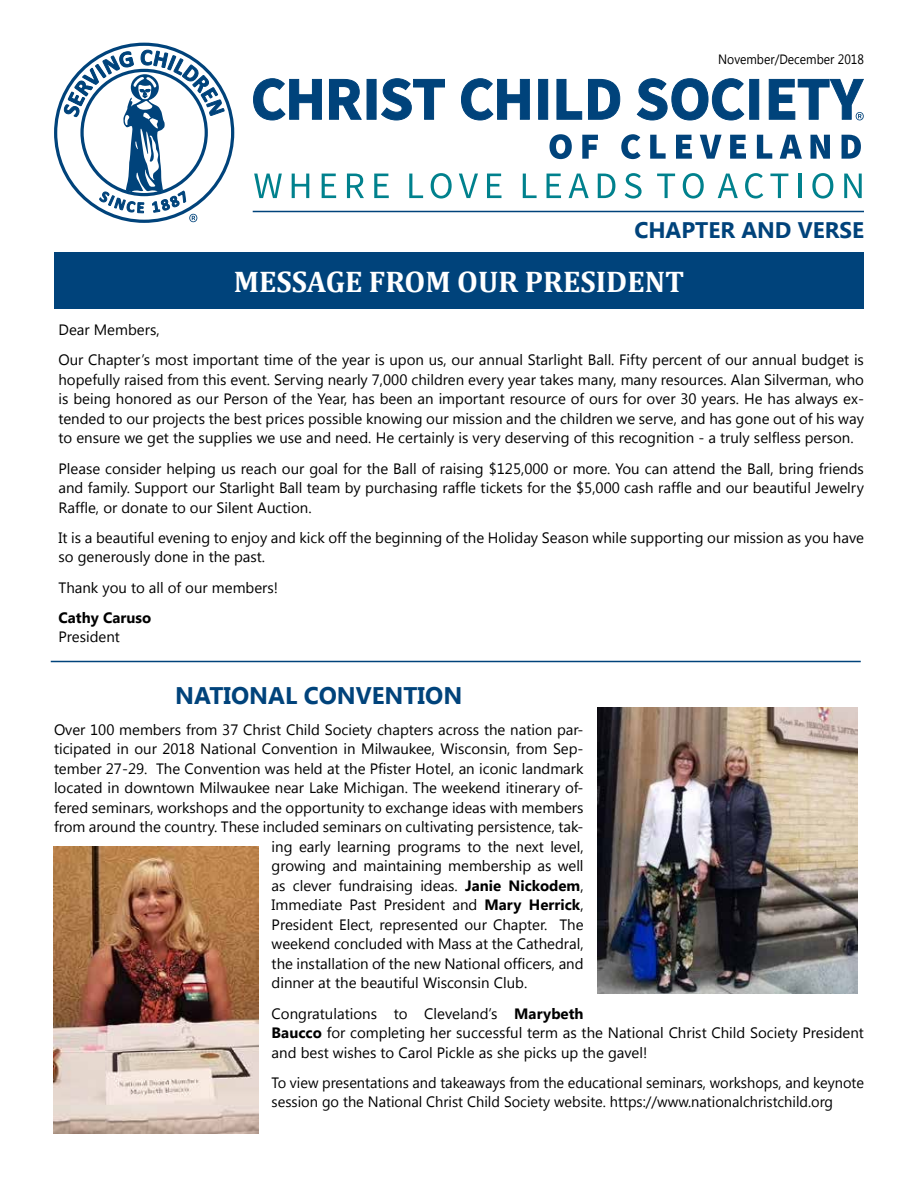
<style>
.page{position:relative;width:918px;height:1188px;background:#fff}
.page>*{position:absolute;margin:0;border:0;box-sizing:border-box;transform-origin:0 0}
.t1{font:700 30px "Cambria";color:#fff}
.t2{font:700 24px "Segoe UI";color:#00437b}
.t3{font:700 22.5px "Segoe UI";color:#00437b}
.t4{font:15px/19.5px "Segoe UI";color:#000}
.t5{font:700 15px "Segoe UI";color:#000}
.t6{font:13.5px "Segoe UI";color:#000;scale:.9 1}
.s1{font-weight:700}
</style>
<div class="page">
<svg style="left:253px;top:78px;width:69px;height:43px"></svg>
<svg style="left:329px;top:79px;width:33px;height:41px"></svg>
<div style="left:367px;top:79px;width:10px;height:41px;background:#00437b;border:1px solid #00437b"></div>
<svg style="left:381px;top:78px;width:64px;height:43px"></svg>
<svg style="left:461px;top:78px;width:69px;height:43px"></svg>
<div style="left:538px;top:79px;width:10px;height:41px;background:#00437b;border:1px solid #00437b"></div>
<svg style="left:556px;top:79px;width:65px;height:41px"></svg>
<svg style="left:636px;top:78px;width:109px;height:43px"></svg>
<div style="left:749px;top:79px;width:10px;height:41px;background:#00437b;border:1px solid #00437b"></div>
<svg style="left:254px;top:174px;width:28px;height:24px"></svg>
<svg style="left:292px;top:174px;width:17px;height:24px"></svg>
<svg style="left:322px;top:174px;width:14px;height:24px"></svg>
<svg style="left:347px;top:174px;width:17px;height:24px"></svg>
<svg style="left:374px;top:174px;width:15px;height:24px"></svg>
<svg style="left:409px;top:174px;width:14px;height:24px"></svg>
<svg style="left:431px;top:173px;width:21px;height:26px"></svg>
<svg style="left:459px;top:174px;width:19px;height:24px"></svg>
<svg style="left:487px;top:174px;width:14px;height:24px"></svg>
<svg style="left:523px;top:174px;width:14px;height:24px"></svg>
<svg style="left:547px;top:174px;width:14px;height:24px"></svg>
<svg style="left:569px;top:174px;width:20px;height:24px"></svg>
<svg style="left:598px;top:174px;width:17px;height:24px"></svg>
<svg style="left:625px;top:173px;width:17px;height:26px"></svg>
<svg style="left:657px;top:174px;width:18px;height:24px"></svg>
<svg style="left:683px;top:173px;width:21px;height:26px"></svg>
<svg style="left:718px;top:174px;width:20px;height:24px"></svg>
<svg style="left:745px;top:173px;width:18px;height:26px"></svg>
<svg style="left:770px;top:174px;width:18px;height:24px"></svg>
<hr style="left:798px;top:174px;width:4px;height:24px;background:#00818d">
<svg style="left:812px;top:173px;width:21px;height:26px"></svg>
<svg style="left:844px;top:174px;width:18px;height:24px"></svg>
<svg style="left:550px;top:134px;width:22px;height:25px"></svg>
<svg style="left:582px;top:135px;width:16px;height:24px"></svg>
<svg style="left:621px;top:134px;width:20px;height:25px"></svg>
<svg style="left:650px;top:135px;width:16px;height:24px"></svg>
<svg style="left:676px;top:135px;width:16px;height:24px"></svg>
<svg style="left:700px;top:135px;width:22px;height:24px"></svg>
<svg style="left:730px;top:135px;width:16px;height:24px"></svg>
<svg style="left:757px;top:135px;width:15px;height:24px"></svg>
<svg style="left:780px;top:135px;width:22px;height:24px"></svg>
<svg style="left:810px;top:135px;width:20px;height:24px"></svg>
<svg style="left:842px;top:135px;width:19px;height:24px"></svg>
<svg style="left:54px;top:43px;width:180px;height:180px"></svg>
<svg style="left:768px;top:79px;width:96px;height:41px"></svg>
<hr style="left:253px;top:211px;width:611px;height:1px;background:#00437b">
<div style="left:54px;top:252px;width:810px;height:57px;background:#00437b"></div>
<img style="left:597px;top:707px;width:261px;height:287px">
<img style="left:54px;top:846px;width:204px;height:288px">
<hr style="left:51px;top:661px;width:810px;height:1px;background:#00437b">
<p class="t6" style="left:718px;top:50px;width:163px">November/December 2018</p>
<h3 class="t3" style="left:634px;top:214px;width:231px">CHAPTER AND VERSE</h3>
<h1 class="t1" style="left:234px;top:260px;width:452px">MESSAGE FROM OUR PRESIDENT</h1>
<p class="t4" style="left:58px;top:314px;width:807px;line-height:30.3px">Dear Members,<br>Our Chapter’s most important time of the year is upon us, our annual Starlight Ball. Fifty percent of our annual budget is</p>
<p class="t4" style="left:58px;top:369px;width:807px;text-align:justify">hopefully raised from this event. Serving nearly 7,000 children every year takes many, many resources. Alan Silverman, who is being honored as our Person of the Year, has been an important resource of ours for over 30 years. He has always ex&shy;tended to our projects the best prices possible knowing our mission and the children we serve, and has gone out of his way to ensure we get the supplies we use and need. He certainly is very deserving of this recognition - a truly selfless person.</p>
<p class="t4" style="left:58px;top:458px;width:807px;text-align:justify">Please consider helping us reach our goal for the Ball of raising $125,000 or more. You can attend the Ball, bring friends and family. Support our Starlight Ball team by purchasing raffle tickets for the $5,000 cash raffle and our beautiful Jewelry Raffle, or donate to our Silent Auction.</p>
<p class="t4" style="left:58px;top:527px;width:807px">It is a beautiful evening to enjoy and kick off the beginning of the Holiday Season while supporting our mission as you have so generously done in the past.</p>
<p class="t4" style="left:58px;top:577px;width:221px">Thank you to all of our members!</p>
<p class="t5" style="left:58px;top:607px;width:94px">Cathy Caruso</p>
<p class="t4" style="left:58px;top:627px;width:63px">President</p>
<h2 class="t2" style="left:175px;top:679px;width:289px">NATIONAL CONVENTION</h2>
<p class="t4" style="left:54px;top:719px;width:531px">Over 100 members from 37 Christ Child Society chapters across the nation par-</p>
<p class="t4" style="left:54px;top:739px;width:531px">ticipated in our 2018 National Convention in Milwaukee, Wisconsin, from Sep-</p>
<p class="t4" style="left:54px;top:758px;width:531px">tember 27-29. The Convention was held at the Pfister Hotel, an iconic landmark</p>
<p class="t4" style="left:54px;top:778px;width:531px">located in downtown Milwaukee near Lake Michigan. The weekend itinerary of-</p>
<p class="t4" style="left:54px;top:797px;width:531px">fered seminars, workshops and the opportunity to exchange ideas with members</p>
<p class="t4" style="left:54px;top:817px;width:531px">from around the country. These included seminars on cultivating persistence, tak-</p>
<p class="t4" style="left:272px;top:836px;width:313px">ing early learning programs to the next level,</p>
<p class="t4" style="left:272px;top:856px;width:313px">growing and maintaining membership as well</p>
<p class="t4" style="left:272px;top:875px;width:313px">as clever fundraising ideas. <span class="s1">Janie Nickodem</span>,</p>
<p class="t4" style="left:272px;top:895px;width:313px">Immediate Past President and <span class="s1">Mary Herrick</span>,</p>
<p class="t4" style="left:272px;top:914px;width:313px">President Elect, represented our Chapter. The</p>
<p class="t4" style="left:272px;top:934px;width:313px">weekend concluded with Mass at the Cathedral,</p>
<p class="t4" style="left:272px;top:953px;width:313px">the installation of the new National officers, and</p>
<p class="t4" style="left:272px;top:973px;width:257px">dinner at the beautiful Wisconsin Club.</p>
<p class="t4" style="left:272px;top:1003px;width:594px">Congratulations to Cleveland’s <span class="s1">Marybeth<br>Baucco</span> for completing her successful term as the National Christ Child Society President and best wishes to Carol Pickle as she picks up the gavel!</p>
<p class="t4" style="left:272px;top:1072px;width:594px">To view presentations and takeaways from the educational seminars, workshops, and keynote session go the National Christ Child Society website. https://www.nationalchristchild.org</p>
</div>
